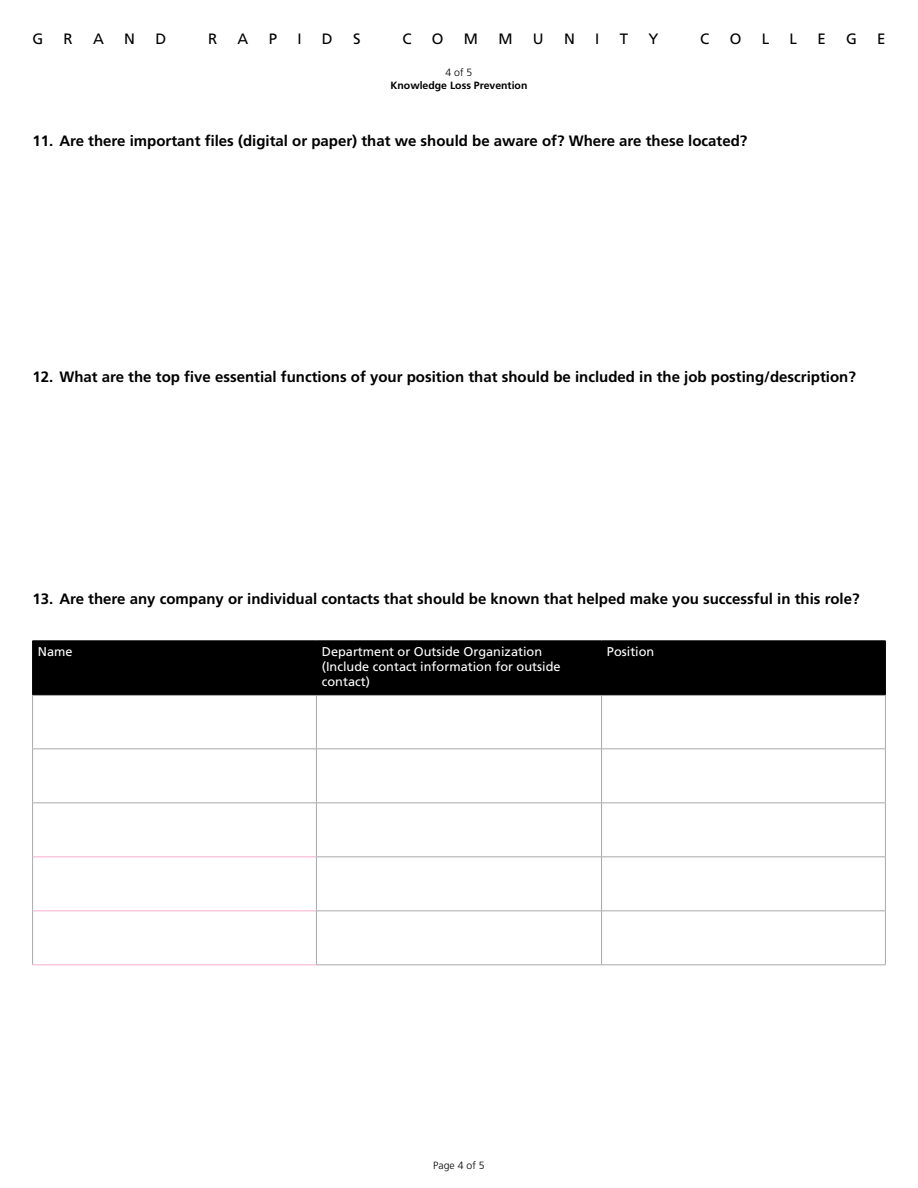
<style>
.page{position:relative;width:918px;height:1188px;background:#fff}
.page>*{position:absolute;margin:0;border:0;box-sizing:border-box;transform-origin:0 0}
.P_-_body_-_question{font:700 15px "Frutiger LT Std";color:#000}
.t1{font:15px "Frutiger LT Std";color:#000}
.T__THead_FL_copy{font:12.75px/15.3px "Frutiger LT Std";color:#fff}
.t2{font:700 10.5px "Frutiger LT Std";color:#000}
.t3{font:300 10.5px "Frutiger LT Std";color:#000}
</style>
<div class="page">
<div style="left:33px;top:642px;width:852px;height:53px;background:#000"></div>
<hr style="left:32px;top:641px;width:284px;height:1px;background:#000">
<hr style="left:32px;top:641px;width:1px;height:54px;background:#000">
<hr style="left:316px;top:641px;width:286px;height:1px;background:#000">
<hr style="left:316px;top:641px;width:1px;height:54px;background:#000">
<hr style="left:602px;top:641px;width:284px;height:1px;background:#000">
<hr style="left:601px;top:641px;width:1px;height:54px;background:#000">
<hr style="left:885px;top:641px;width:1px;height:54px;background:#000">
<hr style="left:32px;top:695px;width:284px;height:1px;background:#000">
<hr style="left:316px;top:695px;width:286px;height:1px;background:#000">
<hr style="left:602px;top:695px;width:284px;height:1px;background:#000">
<hr style="left:32px;top:695px;width:1px;height:54px;background:#a7a9ac">
<hr style="left:316px;top:695px;width:1px;height:54px;background:#a7a9ac">
<hr style="left:601px;top:695px;width:1px;height:54px;background:#a7a9ac">
<hr style="left:885px;top:695px;width:1px;height:54px;background:#a7a9ac">
<hr style="left:32px;top:749px;width:284px;height:1px;background:#a7a9ac">
<hr style="left:32px;top:749px;width:1px;height:54px;background:#a7a9ac">
<hr style="left:316px;top:749px;width:286px;height:1px;background:#a7a9ac">
<hr style="left:316px;top:749px;width:1px;height:54px;background:#a7a9ac">
<hr style="left:602px;top:749px;width:284px;height:1px;background:#a7a9ac">
<hr style="left:601px;top:749px;width:1px;height:54px;background:#a7a9ac">
<hr style="left:885px;top:749px;width:1px;height:54px;background:#a7a9ac">
<hr style="left:32px;top:803px;width:284px;height:1px;background:#a7a9ac">
<hr style="left:32px;top:803px;width:1px;height:54px;background:#a7a9ac">
<hr style="left:316px;top:803px;width:286px;height:1px;background:#a7a9ac">
<hr style="left:316px;top:803px;width:1px;height:54px;background:#a7a9ac">
<hr style="left:602px;top:803px;width:284px;height:1px;background:#a7a9ac">
<hr style="left:601px;top:803px;width:1px;height:54px;background:#a7a9ac">
<hr style="left:885px;top:803px;width:1px;height:54px;background:#a7a9ac">
<hr style="left:32px;top:857px;width:1px;height:54px;background:#a7a9ac">
<hr style="left:316px;top:857px;width:1px;height:54px;background:#a7a9ac">
<hr style="left:601px;top:857px;width:1px;height:54px;background:#a7a9ac">
<hr style="left:885px;top:857px;width:1px;height:54px;background:#a7a9ac">
<hr style="left:32px;top:911px;width:1px;height:54px;background:#a7a9ac">
<hr style="left:316px;top:911px;width:1px;height:54px;background:#a7a9ac">
<hr style="left:601px;top:911px;width:1px;height:54px;background:#a7a9ac">
<hr style="left:885px;top:911px;width:1px;height:54px;background:#a7a9ac">
<hr style="left:33px;top:857px;width:283px;height:1px;background:#f6adcd">
<hr style="left:33px;top:911px;width:283px;height:1px;background:#f6adcd">
<hr style="left:32px;top:965px;width:284px;height:1px;background:#f6adcd">
<hr style="left:316px;top:857px;width:286px;height:1px;background:#a7a9ac">
<hr style="left:602px;top:857px;width:284px;height:1px;background:#a7a9ac">
<hr style="left:316px;top:911px;width:286px;height:1px;background:#a7a9ac">
<hr style="left:602px;top:911px;width:284px;height:1px;background:#a7a9ac">
<hr style="left:316px;top:965px;width:286px;height:1px;background:#a7a9ac">
<hr style="left:602px;top:965px;width:284px;height:1px;background:#a7a9ac">
<div style="left:38px;top:646px;width:273px;height:13px;border:1px solid #000"></div>
<div style="left:322px;top:646px;width:274px;height:44px;border:1px solid #000"></div>
<div style="left:607px;top:646px;width:273px;height:13px;border:1px solid #000"></div>
<p class="t1" style="left:32px;top:30px;width:12px">G</p>
<p class="t1" style="left:64px;top:30px;width:11px">R</p>
<p class="t1" style="left:93px;top:30px;width:12px">A</p>
<p class="t1" style="left:124px;top:30px;width:12px">N</p>
<p class="t1" style="left:155px;top:30px;width:12px">D</p>
<p class="t1" style="left:208px;top:30px;width:11px">R</p>
<p class="t1" style="left:238px;top:30px;width:12px">A</p>
<p class="t1" style="left:269px;top:30px;width:10px">P</p>
<p class="t1" style="left:297px;top:30px;width:6px">I</p>
<p class="t1" style="left:322px;top:30px;width:12px">D</p>
<p class="t1" style="left:353px;top:30px;width:9px">S</p>
<p class="t1" style="left:402px;top:30px;width:11px">C</p>
<p class="t1" style="left:432px;top:30px;width:13px">O</p>
<p class="t1" style="left:464px;top:30px;width:16px">M</p>
<p class="t1" style="left:498px;top:30px;width:16px">M</p>
<p class="t1" style="left:533px;top:30px;width:12px">U</p>
<p class="t1" style="left:564px;top:30px;width:12px">N</p>
<p class="t1" style="left:595px;top:30px;width:6px">I</p>
<p class="t1" style="left:620px;top:30px;width:10px">T</p>
<p class="t1" style="left:648px;top:30px;width:12px">Y</p>
<p class="t1" style="left:700px;top:30px;width:11px">C</p>
<p class="t1" style="left:730px;top:30px;width:13px">O</p>
<p class="t1" style="left:762px;top:30px;width:9px">L</p>
<p class="t1" style="left:790px;top:30px;width:9px">L</p>
<p class="t1" style="left:817px;top:30px;width:10px">E</p>
<p class="t1" style="left:846px;top:30px;width:12px">G</p>
<p class="t1" style="left:877px;top:30px;width:10px">E</p>
<p class="t3" style="left:446px;top:66px;width:28px">4 of 5</p>
<p class="t2" style="left:391px;top:79px;width:138px">Knowledge Loss Prevention</p>
<p class="P_-_body_-_question" style="left:32px;top:132px;width:717px">11. Are there important files (digital or paper) that we should be aware of? Where are these located?</p>
<p class="P_-_body_-_question" style="left:32px;top:368px;width:825px">12. What are the top five essential functions of your position that should be included in the job posting/description?</p>
<p class="P_-_body_-_question" style="left:32px;top:590px;width:829px">13. Are there any company or individual contacts that should be known that helped make you successful in this role?</p>
<h2 class="T__THead_FL_copy" style="left:38px;top:644px;width:36px">Name</h2>
<h2 class="T__THead_FL_copy" style="left:322px;top:644px;width:240px">Department or Outside Organization (Include contact information for outside contact)</h2>
<h2 class="T__THead_FL_copy" style="left:607px;top:644px;width:49px">Position</h2>
<p class="t3" style="left:433px;top:1159px;width:53px">Page 4 of 5</p>
</div>
